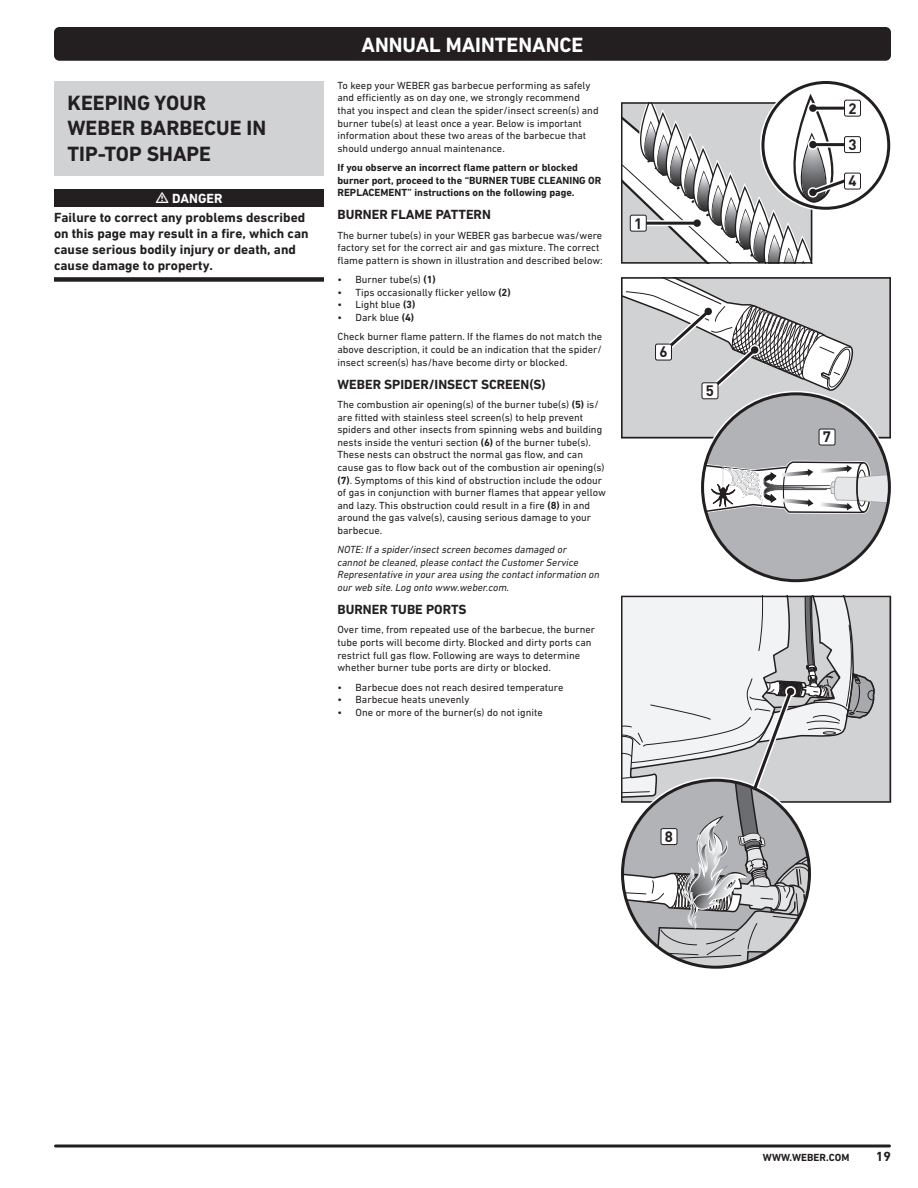
<style>
.page{position:relative;width:918px;height:1188px;background:#fff}
.page>*{position:absolute;margin:0;border:0;box-sizing:border-box;transform-origin:0 0}
.t1{font:700 21px/25.2px "DIN Next LT Pro";color:#231f20}
.t2{font:700 21px "DIN Next LT Pro";color:#fff}
.t3{font:700 15px "DIN Pro";color:#231f20}
.t4{font:700 13.5px/16.2px "DIN Next LT Pro";color:#231f20}
.t5{font:700 13.5px "DIN Next LT Pro";color:#fff}
.t6{font:10.5px/12.6px "DIN Next LT Pro";color:#231f20}
.t7{font:italic 10.5px/12.6px "DIN Next LT Pro";color:#231f20}
.t8{font:700 10.5px/12.6px "DIN Next LT Pro";color:#231f20}
.s1{font-weight:700}
</style>
<div class="page">
<div style="left:54px;top:27px;width:837px;height:34px;background:#231f20;border-radius:5px"></div>
<svg style="left:56px;top:1144px;width:834px;height:4px;background:#595657"></svg>
<svg style="left:875px;top:596px;width:16px;height:207px;background:#bebfc0"></svg>
<svg style="left:621px;top:596px;width:254px;height:373px"></svg>
<svg style="left:621px;top:277px;width:270px;height:306px"></svg>
<div style="left:819px;top:429px;width:16px;height:16px;background:#fff;border-radius:2px"></div>
<div style="left:819px;top:429px;width:16px;height:16px;border:1px solid #231f20;border-radius:2px"></div>
<div style="left:661px;top:829px;width:16px;height:16px;background:#fff;border-radius:2px"></div>
<div style="left:661px;top:828px;width:16px;height:17px;border:1px solid #231f20;border-radius:2px"></div>
<svg style="left:621px;top:87px;width:233px;height:177px"></svg>
<div style="left:845px;top:100px;width:16px;height:16px;background:#fff;border-radius:2px"></div>
<div style="left:844px;top:100px;width:17px;height:17px;border:1px solid #231f20;border-radius:2px"></div>
<div style="left:845px;top:137px;width:16px;height:16px;background:#fff;border-radius:2px"></div>
<div style="left:844px;top:136px;width:17px;height:17px;border:1px solid #231f20;border-radius:2px"></div>
<div style="left:845px;top:173px;width:16px;height:16px;background:#fff;border-radius:2px"></div>
<div style="left:844px;top:173px;width:17px;height:16px;border:1px solid #231f20;border-radius:2px"></div>
<div style="left:54px;top:189px;width:270px;height:18px;background:#231f20"></div>
<div style="left:54px;top:277px;width:270px;height:5px;background:#231f20"></div>
<div style="left:54px;top:81px;width:270px;height:94px;background:#d1d2d4"></div>
<h1 class="t1" style="left:68px;top:90px;width:200px">KEEPING YOUR<br>WEBER BARBECUE IN<br>TIP-TOP SHAPE</h1>
<p class="t5" style="left:172px;top:191px;width:52px">DANGER</p>
<p class="t4" style="left:54px;top:209px;width:256px">Failure to correct any problems described on this page may result in a fire, which can cause serious bodily injury or death, and cause damage to property.</p>
<h1 class="t2" style="left:362px;top:32px;width:223px">ANNUAL MAINTENANCE</h1>
<p class="t6" style="left:338px;top:79px;width:263px">To keep your WEBER gas barbecue performing as safely and efficiently as on day one, we strongly recommend that you inspect and clean the spider/insect screen(s) and burner tube(s) at least once a year. Below is important information about these two areas of the barbecue that should undergo annual maintenance.</p>
<p class="t8" style="left:338px;top:161px;width:265px">If you observe an incorrect flame pattern or blocked burner port, proceed to the “BURNER TUBE CLEANING OR<br>REPLACEMENT” instructions on the following page.</p>
<p class="t4" style="left:338px;top:207px;width:155px">BURNER FLAME PATTERN</p>
<p class="t6" style="left:338px;top:229px;width:267px">The burner tube(s) in your WEBER gas barbecue was/were factory set for the correct air and gas mixture. The correct flame pattern is shown in illustration and described below:</p>
<p class="t6" style="left:338px;top:273px;width:100px">• Burner tube(s) <span class="s1">(1)</span></p>
<p class="t6" style="left:338px;top:286px;width:175px">• Tips occasionally flicker yellow <span class="s1">(2)</span></p>
<p class="t6" style="left:338px;top:298px;width:79px">• Light blue <span class="s1">(3)</span></p>
<p class="t6" style="left:338px;top:308px;width:266px;line-height:19.4px">• Dark blue <span class="s1">(4)<br></span>Check burner flame pattern. If the flames do not match the</p>
<p class="t6" style="left:338px;top:343px;width:266px">above description, it could be an indication that the spider/ insect screen(s) has/have become dirty or blocked.</p>
<p class="t4" style="left:338px;top:376px;width:210px">WEBER SPIDER/INSECT SCREEN(S)</p>
<p class="t6" style="left:338px;top:398px;width:270px">The combustion air opening(s) of the burner tube(s) <span class="s1">(5)</span> is/ are fitted with stainless steel screen(s) to help prevent spiders and other insects from spinning webs and building nests inside the venturi section <span class="s1">(6)</span> of the burner tube(s).<br>These nests can obstruct the normal gas flow, and can cause gas to flow back out of the combustion air opening(s) <span class="s1">(7)</span>. Symptoms of this kind of obstruction include the odour of gas in conjunction with burner flames that appear yellow and lazy. This obstruction could result in a fire <span class="s1">(8)</span> in and around the gas valve(s), causing serious damage to your barbecue.</p>
<p class="t7" style="left:338px;top:543px;width:264px">NOTE: If a spider/insect screen becomes damaged or<br>cannot be cleaned, please contact the Customer Service Representative in your area using the contact information on our web site. Log onto www.weber.com.</p>
<p class="t4" style="left:338px;top:601px;width:131px">BURNER TUBE PORTS</p>
<p class="t6" style="left:338px;top:623px;width:259px">Over time, from repeated use of the barbecue, the burner tube ports will become dirty. Blocked and dirty ports can restrict full gas flow. Following are ways to determine whether burner tube ports are dirty or blocked.</p>
<p class="t6" style="left:338px;top:681px;width:227px">• Barbecue does not reach desired temperature</p>
<p class="t6" style="left:338px;top:693px;width:133px">• Barbecue heats unevenly</p>
<p class="t6" style="left:338px;top:706px;width:207px">• One or more of the burner(s) do not ignite</p>
<h2 class="t3" style="left:634px;top:211px;width:10px">1</h2>
<h2 class="t3" style="left:659px;top:340px;width:10px">6</h2>
<h2 class="t3" style="left:706px;top:378px;width:10px">5</h2>
<h2 class="t3" style="left:665px;top:824px;width:10px">8</h2>
<h2 class="t3" style="left:848px;top:96px;width:10px">2</h2>
<h2 class="t3" style="left:848px;top:132px;width:10px">3</h2>
<h2 class="t3" style="left:848px;top:169px;width:10px">4</h2>
<h2 class="t3" style="left:823px;top:425px;width:10px">7</h2>
<p class="t8" style="left:763px;top:1151px;width:88px">WWW.WEBER.COM</p>
<p class="t4" style="left:876px;top:1148px;width:17px">19</p>
</div>
